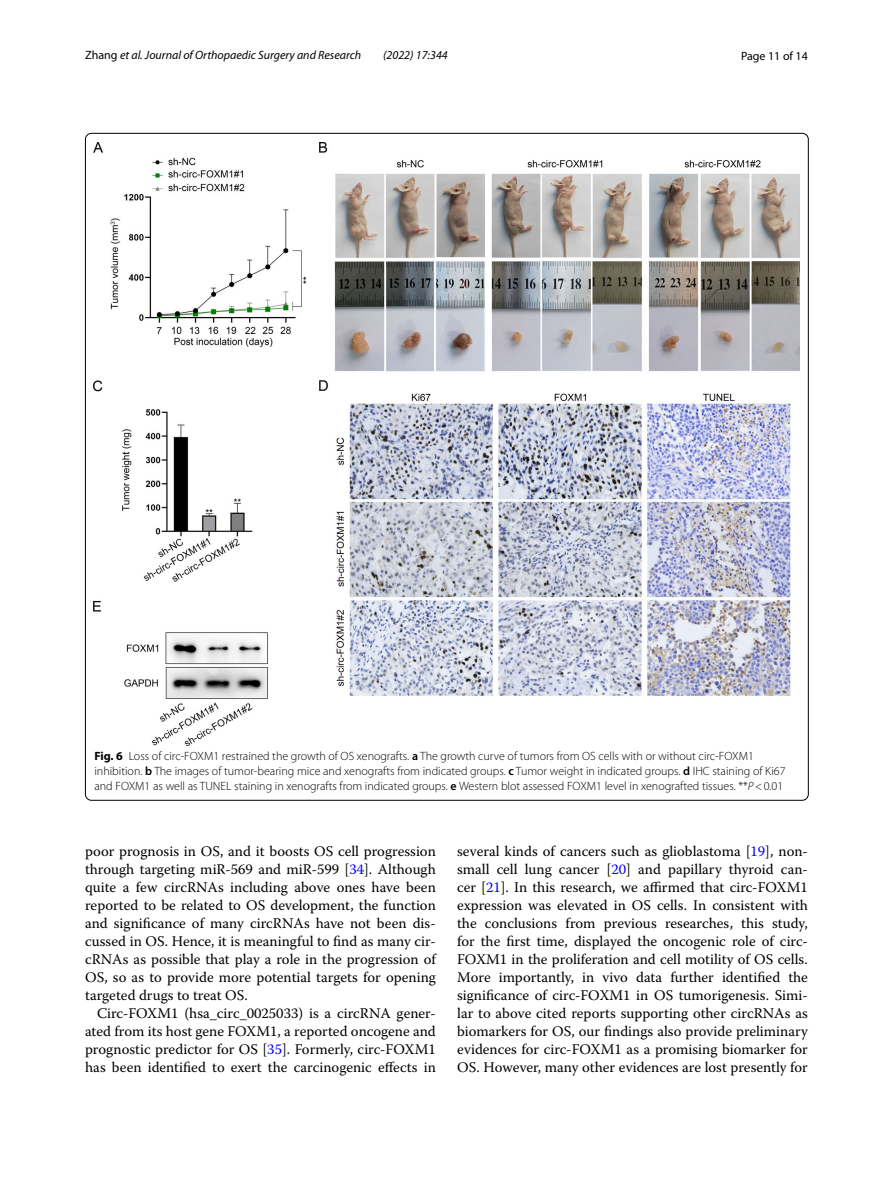
<style>
.page{position:relative;width:893px;height:1187px;background:#fff}
.page>*{position:absolute;margin:0;border:0;box-sizing:border-box;transform-origin:0 0}
.t1{font:14.7px/18px "Warnock Pro";color:#000;text-align:justify}
.t2{font:300 12px/15px "Myriad Pro";color:#000}
.t3{font:italic 12px "Myriad Pro";color:#000}
.t4{font:12px "Myriad Pro";color:#000}
.s1{font-style:normal}
.s2{font-weight:700}
.s3{font-weight:600}
.s4{font-style:italic}
.s5{color:#00f}
</style>
<div class="page">
<img style="left:94px;top:142px;width:706px;height:603px">
<p class="t3" style="left:85px;top:48px;width:278px"><span class="s1">Zhang</span> et al. Journal of Orthopaedic Surgery and Research</p>
<p class="t3" style="left:383px;top:48px;width:66px">(2022) 17:344</p>
<p class="t4" style="left:741px;top:48px;width:68px">Page 11 of 14</p>
<p class="t2" style="left:94px;top:749px;width:693px"><span class="s2">Fig. 6</span> Loss of circ-FOXM1 restrained the growth of OS xenografts. <span class="s3">a</span> The growth curve of tumors from OS cells with or without circ-FOXM1 inhibition. <span class="s3">b</span> The images of tumor-bearing mice and xenografts from indicated groups. <span class="s3">c</span> Tumor weight in indicated groups. <span class="s3">d</span> IHC staining of Ki67 and FOXM1 as well as TUNEL staining in xenografts from indicated groups. <span class="s3">e</span> Western blot assessed FOXM1 level in xenografted tissues. **<span class="s4">P</span>&lt;0.01</p>
<p class="t1" style="left:85px;top:841px;width:352px">poor prognosis in OS, and it boosts OS cell progression through targeting miR-569 and miR-599 [<span class="s5">34</span>]. Although quite a few circRNAs including above ones have been reported to be related to OS development, the function and significance of many circRNAs have not been dis&shy;cussed in OS. Hence, it is meaningful to find as many cir&shy;cRNAs as possible that play a role in the progression of OS, so as to provide more potential targets for opening targeted drugs to treat OS.</p>
<p class="t1" style="left:85px;top:1003px;width:352px;text-indent:12px">Circ-FOXM1 (hsa_circ_0025033) is a circRNA gener&shy;ated from its host gene FOXM1, a reported oncogene and prognostic predictor for OS [<span class="s5">35</span>]. Formerly, circ-FOXM1 has been identified to exert the carcinogenic effects in</p>
<p class="t1" style="left:457px;top:841px;width:352px">several kinds of cancers such as glioblastoma [<span class="s5">19</span>], non&shy;small cell lung cancer [<span class="s5">20</span>] and papillary thyroid can&shy;cer [<span class="s5">21</span>]. In this research, we affirmed that circ-FOXM1 expression was elevated in OS cells. In consistent with the conclusions from previous researches, this study, for the first time, displayed the oncogenic role of circ-FOXM1 in the proliferation and cell motility of OS cells.<br>More importantly, in vivo data further identified the significance of circ-FOXM1 in OS tumorigenesis. Simi&shy;lar to above cited reports supporting other circRNAs as biomarkers for OS, our findings also provide preliminary evidences for circ-FOXM1 as a promising biomarker for OS. However, many other evidences are lost presently for</p>
</div>
